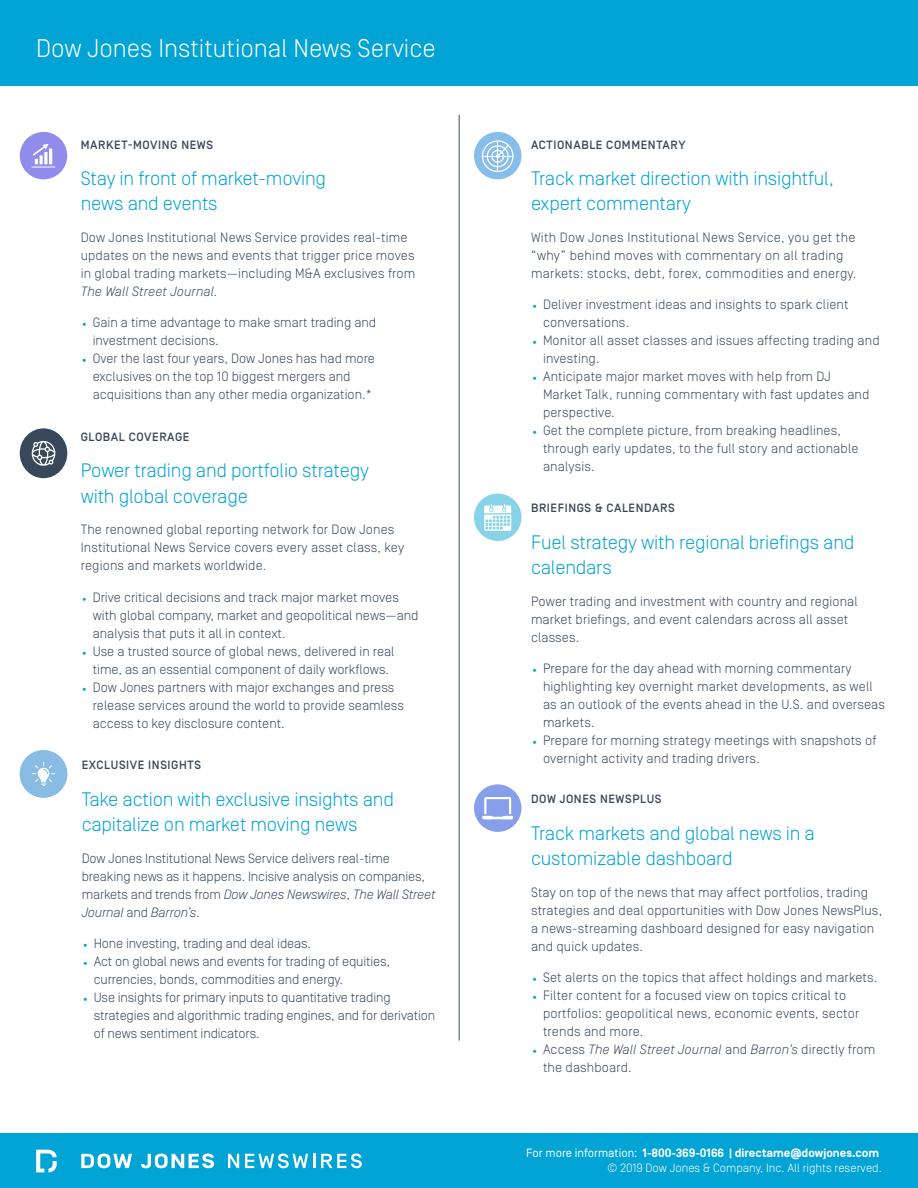
<style>
.page{position:relative;width:918px;height:1188px;background:#fff}
.page>*{position:absolute;margin:0;border:0;box-sizing:border-box;transform-origin:0 0}
.t1{font:300 25.5px "Simplon Norm";color:#fff}
.t2{font:300 19.5px/25.5px "Simplon Norm";letter-spacing:-.01em;color:#02a3d5}
.Paragraph_Style_1{font:300 13.5px/18px "Simplon Norm";letter-spacing:.01em;color:#394859}
.Paragraph_Style_1-2{font:300 13.5px/18px "Simplon Norm";letter-spacing:-.01em;color:#394859}
.t3{font:500 12px "Simplon Norm";letter-spacing:.05em;color:#394859}
.t4{font:700 12px "Simplon Norm";color:#fff}
.t5{font:300 12px "Simplon Norm";color:#fff}
.s1{font-style:italic}
.s2{font-size:9px;color:#00a3d4}
.s3{font-weight:400}
</style>
<div class="page">
<div style="left:20px;top:132px;width:47px;height:47px;background:#918ceb;border-radius:50%"></div>
<div style="left:474px;top:132px;width:47px;height:47px;background:#87bdeb;border-radius:50%"></div>
<div style="left:474px;top:784px;width:47px;height:48px;background:#879eeb;border-radius:50%"></div>
<div style="left:20px;top:428px;width:47px;height:50px;background:#384759;border-radius:50%"></div>
<svg style="left:31px;top:440px;width:25px;height:26px"></svg>
<div style="left:0;top:0;width:918px;height:86px;background:#02a3d5"></div>
<hr style="left:459px;top:115px;width:1px;height:926px;background:#394859">
<svg style="left:32px;top:144px;width:23px;height:24px"></svg>
<div style="left:20px;top:750px;width:47px;height:48px;background:#88bce5;border-radius:50%"></div>
<svg style="left:32px;top:762px;width:23px;height:24px"></svg>
<div style="left:474px;top:494px;width:47px;height:47px;background:#87d4ea;border-radius:50%"></div>
<svg style="left:482px;top:140px;width:32px;height:32px"></svg>
<svg style="left:482px;top:797px;width:31px;height:22px"></svg>
<div style="left:0;top:1133px;width:918px;height:55px;background:#02a3d5"></div>
<svg style="left:36px;top:1150px;width:21px;height:22px"></svg>
<svg style="left:81px;top:1154px;width:51px;height:14px"></svg>
<svg style="left:141px;top:1154px;width:73px;height:14px"></svg>
<svg style="left:228px;top:1154px;width:11px;height:14px"></svg>
<svg style="left:245px;top:1153px;width:70px;height:15px"></svg>
<svg style="left:321px;top:1153px;width:41px;height:15px"></svg>
<svg style="left:484px;top:504px;width:27px;height:27px"></svg>
<p class="t1" style="left:36px;top:34px;width:401px">Dow Jones Institutional News Service</p>
<p class="t3" style="left:81px;top:138px;width:134px">MARKET-MOVING NEWS</p>
<p class="t3" style="left:531px;top:138px;width:156px">ACTIONABLE COMMENTARY</p>
<p class="t2" style="left:81px;top:166px;width:247px">Stay in front of market-moving news and events</p>
<p class="t2" style="left:531px;top:166px;width:304px">Track market direction with insightful, expert commentary</p>
<p class="Paragraph_Style_1" style="left:81px;top:228px;width:336px">Dow Jones Institutional News Service provides real-time updates on the news and events that trigger price moves in global trading markets—including M&amp;A exclusives from <span class="s1">The Wall Street Journal.</span></p>
<p class="Paragraph_Style_1" style="left:531px;top:228px;width:327px">With Dow Jones Institutional News Service, you get the “why” behind moves with commentary on all trading markets: stocks, debt, forex, commodities and energy.</p>
<p class="Paragraph_Style_1" style="left:93px;top:314px;width:285px;text-indent:-12px"><span class="s2">•</span> Gain a time advantage to make smart trading and investment decisions.</p>
<p class="Paragraph_Style_1" style="left:93px;top:350px;width:284px;text-indent:-12px"><span class="s2">•</span> Over the last four years, Dow Jones has had more exclusives on the top 10 biggest mergers and acquisitions than any other media organization.*</p>
<p class="Paragraph_Style_1" style="left:543px;top:296px;width:307px;text-indent:-12px"><span class="s2">•</span> Deliver investment ideas and insights to spark client conversations.</p>
<p class="Paragraph_Style_1" style="left:543px;top:332px;width:338px;text-indent:-12px"><span class="s2">•</span> Monitor all asset classes and issues affecting trading and investing.</p>
<p class="Paragraph_Style_1" style="left:543px;top:368px;width:328px;text-indent:-12px"><span class="s2">•</span> Anticipate major market moves with help from DJ<br>Market Talk, running commentary with fast updates and perspective.</p>
<p class="Paragraph_Style_1" style="left:543px;top:422px;width:317px;text-indent:-12px"><span class="s2">•</span> Get the complete picture, from breaking headlines, through early updates, to the full story and actionable analysis.</p>
<p class="t3" style="left:81px;top:431px;width:110px">GLOBAL COVERAGE</p>
<p class="t2" style="left:81px;top:458px;width:290px">Power trading and portfolio strategy with global coverage</p>
<p class="t3" style="left:531px;top:502px;width:145px">BRIEFINGS &amp; CALENDARS</p>
<p class="Paragraph_Style_1" style="left:81px;top:521px;width:325px">The renowned global reporting network for Dow Jones<br>Institutional News Service covers every asset class, key regions and markets worldwide.</p>
<p class="Paragraph_Style_1" style="left:93px;top:588px;width:327px;text-indent:-12px"><span class="s2">•</span> Drive critical decisions and track major market moves with global company, market and geopolitical news—and analysis that puts it all in context.</p>
<p class="Paragraph_Style_1" style="left:81px;top:642px;width:315px;text-align:center"><span class="s2">•</span> Use a trusted source of global news, delivered in real time, as an essential component of daily workflows.</p>
<p class="Paragraph_Style_1" style="left:93px;top:678px;width:313px;text-indent:-12px"><span class="s2">•</span> Dow Jones partners with major exchanges and press release services around the world to provide seamless access to key disclosure content.</p>
<p class="t3" style="left:82px;top:759px;width:121px">EXCLUSIVE INSIGHTS</p>
<p class="t2" style="left:82px;top:786px;width:314px">Take action with exclusive insights and capitalize on market moving news</p>
<p class="t2" style="left:531px;top:530px;width:325px">Fuel strategy with regional briefings and calendars</p>
<p class="Paragraph_Style_1" style="left:531px;top:592px;width:328px">Power trading and investment with country and regional market briefings, and event calendars across all asset classes.</p>
<p class="Paragraph_Style_1" style="left:543px;top:659px;width:344px;text-indent:-12px"><span class="s2">•</span> Prepare for the day ahead with morning commentary highlighting key overnight market developments, as well as an outlook of the events ahead in the U.S. and overseas markets.</p>
<p class="Paragraph_Style_1" style="left:543px;top:731px;width:335px;text-indent:-12px"><span class="s2">•</span> Prepare for morning strategy meetings with snapshots of overnight activity and trading drivers.</p>
<p class="t3" style="left:531px;top:793px;width:132px">DOW JONES NEWSPLUS</p>
<p class="t2" style="left:531px;top:821px;width:285px">Track markets and global news in a</p>
<p class="Paragraph_Style_1-2" style="left:82px;top:849px;width:310px">Dow Jones Institutional News Service delivers real-time</p>
<p class="t2" style="left:531px;top:846px;width:203px">customizable dashboard</p>
<p class="Paragraph_Style_1-2" style="left:82px;top:867px;width:355px">breaking news as it happens. Incisive analysis on companies, markets and trends from <span class="s1">Dow Jones Newswires</span>, <span class="s1">The Wall Street<br>Journal</span> and <span class="s1">Barron’s</span>.</p>
<p class="Paragraph_Style_1-2" style="left:82px;top:935px;width:231px"><span class="s2">•</span> Hone investing, trading and deal ideas.</p>
<p class="Paragraph_Style_1-2" style="left:94px;top:953px;width:298px;text-indent:-12px"><span class="s2">•</span> Act on global news and events for trading of equities, currencies, bonds, commodities and energy.</p>
<p class="Paragraph_Style_1-2" style="left:94px;top:989px;width:343px;text-indent:-12px"><span class="s2">•</span> Use insights for primary inputs to quantitative trading strategies and algorithmic trading engines, and for derivation of news sentiment indicators.</p>
<p class="Paragraph_Style_1" style="left:531px;top:883px;width:353px">Stay on top of the news that may affect portfolios, trading strategies and deal opportunities with Dow Jones NewsPlus, a news-streaming dashboard designed for easy navigation and quick updates.</p>
<p class="Paragraph_Style_1" style="left:531px;top:969px;width:348px"><span class="s2">•</span> Set alerts on the topics that affect holdings and markets.</p>
<p class="Paragraph_Style_1" style="left:543px;top:987px;width:318px;text-indent:-12px"><span class="s2">•</span> Filter content for a focused view on topics critical to portfolios: geopolitical news, economic events, sector trends and more.</p>
<p class="Paragraph_Style_1" style="left:543px;top:1041px;width:334px;text-indent:-12px"><span class="s2">•</span> Access <span class="s1">The Wall Street Journal</span> and <span class="s1">Barron’s</span> directly from the dashboard.</p>
<p class="t4" style="left:526px;top:1147px;width:354px"><span class="s3">For more information:</span> 1-800-369-0166 | directame@dowjones.com</p>
<p class="t5" style="left:607px;top:1162px;width:276px">© 2019 Dow Jones &amp; Company, Inc. All rights reserved.</p>
</div>
